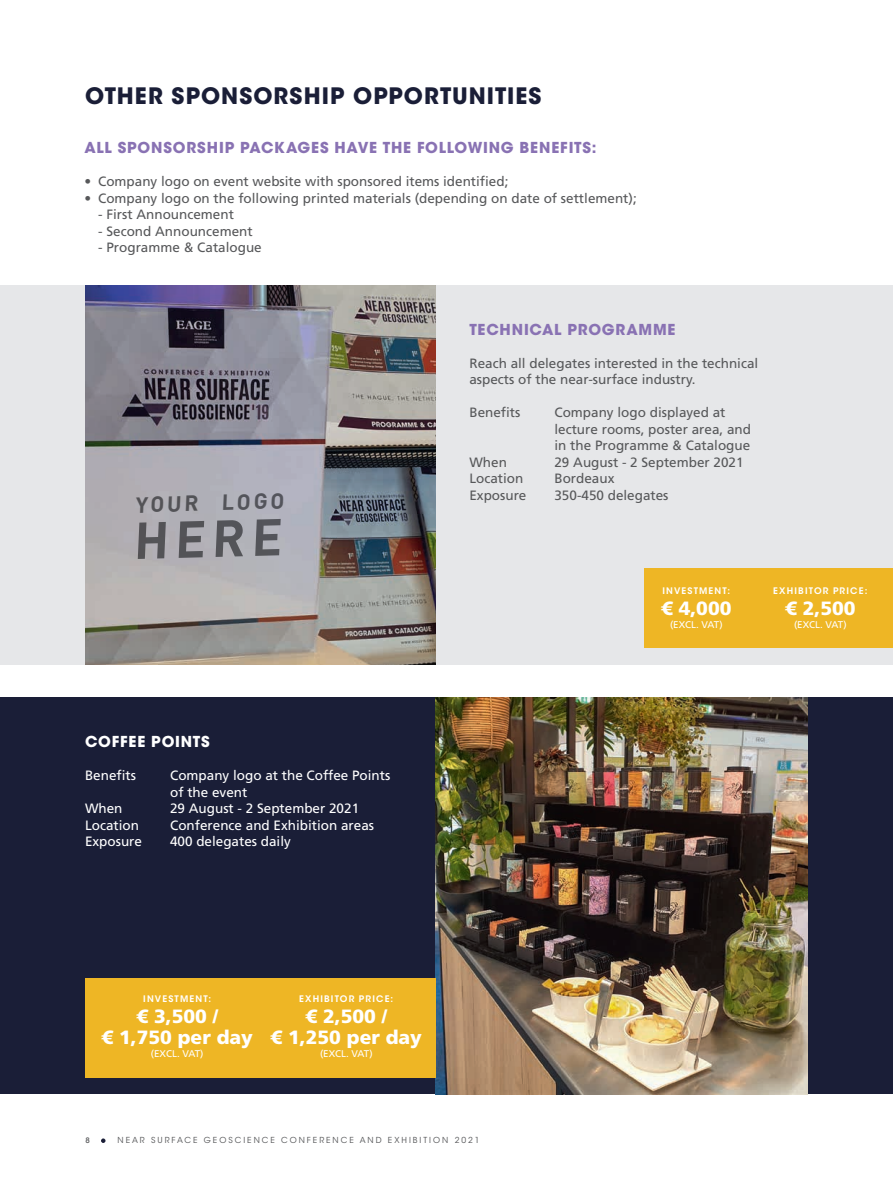
<style>
.page{position:relative;width:893px;height:1191px;background:#fff}
.page>*{position:absolute;margin:0;border:0;box-sizing:border-box;transform-origin:0 0}
.t1{font:700 51px "DIN Pro";color:#57585a}
.t2{font:700 22.5px "ITC Avant Garde Std";letter-spacing:.045em;color:#1a1e37}
.t3{font:700 21.75px "DIN Pro";color:#57585a}
.t4{font:900 19.2px/21px "Frutiger LT Std";color:#fff;text-align:center}
.t5{font:700 15px "ITC Avant Garde Std";letter-spacing:.055em;color:#8972b3}
.t6{font:700 15px "ITC Avant Garde Std";letter-spacing:.055em;color:#fff}
.t7{font:13.5px/16.5px "Frutiger LT Std";color:#57585a}
.t8{font:13.5px/16.5px "Frutiger LT Std";color:#fff}
.t9{font:9.75px "Frutiger LT Std";color:#fff}
.t10{font:600 9px "ITC Avant Garde Std";letter-spacing:.13em;color:#fff}
.t11{font:8.25px "ITC Avant Garde Std";letter-spacing:.24em;color:#57585a}
.t12{font:500 7.5px "ITC Avant Garde Std";color:#57585a}
</style>
<div class="page">
<svg style="left:101px;top:1138px;width:5px;height:5px"></svg>
<div style="left:0;top:285px;width:893px;height:379px;background:#e6e7e9"></div>
<div style="left:0;top:698px;width:893px;height:395px;background:#1a1e37"></div>
<img style="left:436px;top:698px;width:371px;height:396px">
<div style="left:85px;top:978px;width:351px;height:99px;background:#eeb625"></div>
<div style="left:645px;top:568px;width:248px;height:80px;background:#eeb625"></div>
<img style="left:85px;top:285px;width:351px;height:379px">
<h2 class="t2" style="left:85px;top:81px;width:458px">OTHER SPONSORSHIP OPPORTUNITIES</h2>
<p class="t5" style="left:85px;top:138px;width:514px">ALL SPONSORSHIP PACKAGES HAVE THE FOLLOWING BENEFITS:</p>
<p class="t7" style="left:85px;top:173px;width:425px">• Company logo on event website with sponsored items identified;</p>
<p class="t7" style="left:85px;top:190px;width:554px">• Company logo on the following printed materials (depending on date of settlement);</p>
<p class="t7" style="left:98px;top:206px;width:137px">- First Announcement</p>
<p class="t7" style="left:98px;top:223px;width:156px">- Second Announcement</p>
<p class="t7" style="left:98px;top:239px;width:165px">- Programme &amp; Catalogue</p>
<h3 class="t3" style="left:135px;top:489px;width:150px;rotate:-1deg">YOUR LOGO</h3>
<h1 class="t1" style="left:133px;top:505px;width:150px;rotate:-1deg">HERE</h1>
<p class="t5" style="left:469px;top:319px;width:208px">TECHNICAL PROGRAMME</p>
<p class="t7" style="left:469px;top:355px;width:290px">Reach all delegates interested in the technical aspects of the near-surface industry.</p>
<p class="t7" style="left:469px;top:404px;width:53px">Benefits</p>
<p class="t7" style="left:554px;top:404px;width:198px">Company logo displayed at lecture rooms, poster area, and in the Programme &amp; Catalogue</p>
<p class="t7" style="left:469px;top:454px;width:39px">When</p>
<p class="t7" style="left:554px;top:454px;width:191px">29 August - 2 September 2021</p>
<p class="t7" style="left:469px;top:470px;width:55px">Location</p>
<p class="t7" style="left:554px;top:470px;width:62px">Bordeaux</p>
<p class="t7" style="left:469px;top:487px;width:59px">Exposure</p>
<p class="t7" style="left:554px;top:487px;width:116px">350-450 delegates</p>
<p class="t10" style="left:662px;top:585px;width:69px">INVESTMENT:</p>
<h3 class="t4" style="left:661px;top:597px;width:72px">€ 4,000</h3>
<p class="t9" style="left:670px;top:619px;width:54px">(EXCL. VAT)</p>
<p class="t10" style="left:773px;top:585px;width:96px">EXHIBITOR PRICE:</p>
<h3 class="t4" style="left:785px;top:597px;width:72px">€ 2,500</h3>
<p class="t9" style="left:794px;top:619px;width:54px">(EXCL. VAT)</p>
<p class="t6" style="left:85px;top:732px;width:126px">COFFEE POINTS</p>
<p class="t8" style="left:85px;top:767px;width:53px">Benefits</p>
<p class="t8" style="left:170px;top:767px;width:222px">Company logo at the Coffee Points of the event</p>
<p class="t8" style="left:85px;top:800px;width:39px">When</p>
<p class="t8" style="left:170px;top:800px;width:191px">29 August - 2 September 2021</p>
<p class="t8" style="left:85px;top:817px;width:55px">Location</p>
<p class="t8" style="left:170px;top:817px;width:206px">Conference and Exhibition areas</p>
<p class="t8" style="left:85px;top:833px;width:59px">Exposure</p>
<p class="t8" style="left:170px;top:833px;width:122px">400 delegates daily</p>
<p class="t10" style="left:143px;top:992px;width:69px">INVESTMENT:</p>
<h3 class="t4" style="left:102px;top:1005px;width:153px">€ 3,500 /<br>€ 1,750 per day</h3>
<p class="t9" style="left:151px;top:1048px;width:54px">(EXCL. VAT)</p>
<p class="t10" style="left:299px;top:992px;width:96px">EXHIBITOR PRICE:</p>
<h3 class="t4" style="left:271px;top:1005px;width:153px">€ 2,500 /<br>€ 1,250 per day</h3>
<p class="t9" style="left:320px;top:1048px;width:54px">(EXCL. VAT)</p>
<p class="t12" style="left:85px;top:1136px;width:6px">8</p>
<p class="t11" style="left:118px;top:1135px;width:364px">NEAR SURFACE GEOSCIENCE CONFERENCE AND EXHIBITION 2021</p>
</div>
